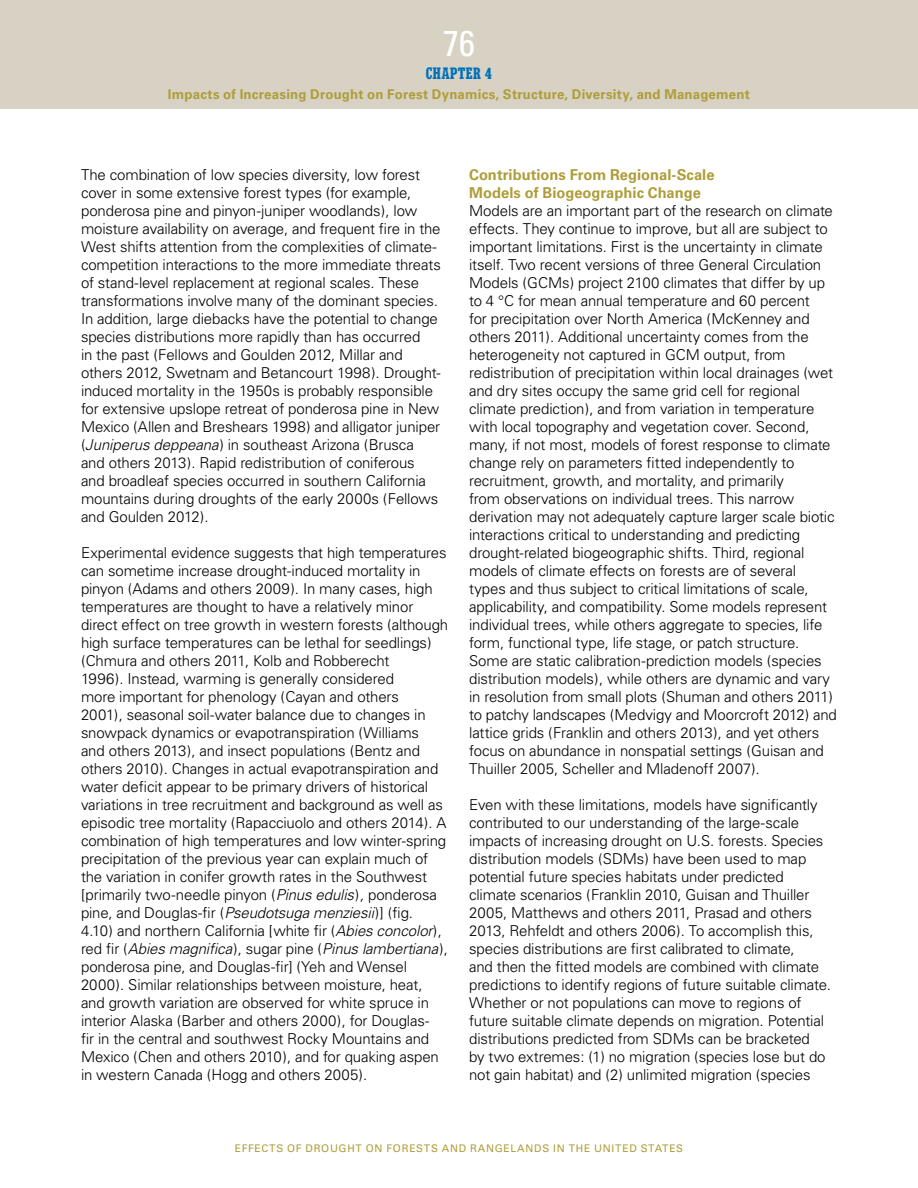
<style>
.page{position:relative;width:918px;height:1188px;background:#fff}
.page>*{position:absolute;margin:0;border:0;box-sizing:border-box;transform-origin:0 0}
.t1{font:condensed 36px "Univers";color:#fff}
.t2{font:16.5px "Cutright WF";color:#0070b9}
.text{font:300 15px/18px "Univers";letter-spacing:-.01em;color:#000}
.head_2{font:700 15px/18px "Univers";color:#ae9d38}
.t3{font:700 13.5px "Univers";letter-spacing:.02em;color:#ae9d38}
.t4{font:10.5px "Univers";letter-spacing:.075em;color:#ae9d38}
.s1{font-style:italic}
</style>
<div class="page">
<div style="left:0;top:0;width:918px;height:109px;background:#d8d2c5"></div>
<h1 class="t1" style="left:443px;top:20px;width:33px">76</h1>
<p class="t2" style="left:426px;top:65px;width:68px">CHAPTER 4</p>
<p class="t3" style="left:168px;top:86px;width:584px">Impacts of Increasing Drought on Forest Dynamics, Structure, Diversity, and Management</p>
<p class="text" style="left:81px;top:166px;width:361px">The combination of low species diversity, low forest cover in some extensive forest types (for example, ponderosa pine and pinyon-juniper woodlands), low moisture availability on average, and frequent fire in the West shifts attention from the complexities of climate&shy;competition interactions to the more immediate threats of stand-level replacement at regional scales. These transformations involve many of the dominant species.<br>In addition, large diebacks have the potential to change species distributions more rapidly than has occurred<br>in the past (Fellows and Goulden 2012, Millar and others 2012, Swetnam and Betancourt 1998). Drought&shy;induced mortality in the 1950s is probably responsible for extensive upslope retreat of ponderosa pine in New Mexico (Allen and Breshears 1998) and alligator juniper (<span class="s1">Juniperus deppeana</span>) in southeast Arizona (Brusca and others 2013). Rapid redistribution of coniferous and broadleaf species occurred in southern California mountains during droughts of the early 2000s (Fellows and Goulden 2012).</p>
<p class="text" style="left:81px;top:544px;width:369px">Experimental evidence suggests that high temperatures can sometime increase drought-induced mortality in pinyon (Adams and others 2009). In many cases, high temperatures are thought to have a relatively minor direct effect on tree growth in western forests (although high surface temperatures can be lethal for seedlings) (Chmura and others 2011, Kolb and Robberecht<br>1996). Instead, warming is generally considered<br>more important for phenology (Cayan and others<br>2001), seasonal soil-water balance due to changes in snowpack dynamics or evapotranspiration (Williams<br>and others 2013), and insect populations (Bentz and others 2010). Changes in actual evapotranspiration and water deficit appear to be primary drivers of historical variations in tree recruitment and background as well as episodic tree mortality (Rapacciuolo and others 2014). A combination of high temperatures and low winter-spring precipitation of the previous year can explain much of the variation in conifer growth rates in the Southwest [primarily two-needle pinyon (<span class="s1">Pinus edulis</span>)<span class="s1">,</span> ponderosa pine, and Douglas-fir (<span class="s1">Pseudotsuga menziesii</span>)] (fig.<br>4.10) and northern California [white fir (<span class="s1">Abies concolor</span>), red fir (<span class="s1">Abies magnifica</span>), sugar pine (<span class="s1">Pinus lambertiana</span>), ponderosa pine, and Douglas-fir] (Yeh and Wensel 2000). Similar relationships between moisture, heat, and growth variation are observed for white spruce in interior Alaska (Barber and others 2000), for Douglas-<br>fir in the central and southwest Rocky Mountains and Mexico (Chen and others 2010), and for quaking aspen in western Canada (Hogg and others 2005).</p>
<h5 class="head_2" style="left:469px;top:166px;width:247px">Contributions From Regional-Scale<br>Models of Biogeographic Change</h5>
<p class="text" style="left:469px;top:202px;width:369px">Models are an important part of the research on climate effects. They continue to improve, but all are subject to important limitations. First is the uncertainty in climate itself. Two recent versions of three General Circulation Models (GCMs) project 2100 climates that differ by up to 4 °C for mean annual temperature and 60 percent<br>for precipitation over North America (McKenney and others 2011). Additional uncertainty comes from the heterogeneity not captured in GCM output, from redistribution of precipitation within local drainages (wet and dry sites occupy the same grid cell for regional climate prediction), and from variation in temperature with local topography and vegetation cover. Second, many, if not most, models of forest response to climate change rely on parameters fitted independently to recruitment, growth, and mortality, and primarily<br>from observations on individual trees. This narrow derivation may not adequately capture larger scale biotic interactions critical to understanding and predicting drought-related biogeographic shifts. Third, regional models of climate effects on forests are of several<br>types and thus subject to critical limitations of scale, applicability, and compatibility. Some models represent individual trees, while others aggregate to species, life form, functional type, life stage, or patch structure.<br>Some are static calibration-prediction models (species distribution models), while others are dynamic and vary in resolution from small plots (Shuman and others 2011) to patchy landscapes (Medvigy and Moorcroft 2012) and lattice grids (Franklin and others 2013), and yet others focus on abundance in nonspatial settings (Guisan and Thuiller 2005, Scheller and Mladenoff 2007).</p>
<p class="text" style="left:469px;top:796px;width:363px">Even with these limitations, models have significantly contributed to our understanding of the large-scale impacts of increasing drought on U.S. forests. Species distribution models (SDMs) have been used to map potential future species habitats under predicted climate scenarios (Franklin 2010, Guisan and Thuiller 2005, Matthews and others 2011, Prasad and others 2013, Rehfeldt and others 2006). To accomplish this, species distributions are first calibrated to climate,<br>and then the fitted models are combined with climate predictions to identify regions of future suitable climate.<br>Whether or not populations can move to regions of future suitable climate depends on migration. Potential distributions predicted from SDMs can be bracketed<br>by two extremes: (1) no migration (species lose but do not gain habitat) and (2) unlimited migration (species</p>
<p class="t4" style="left:235px;top:1142px;width:450px">EFFECTS OF DROUGHT ON FORESTS AND RANGELANDS IN THE UNITED STATES</p>
</div>
